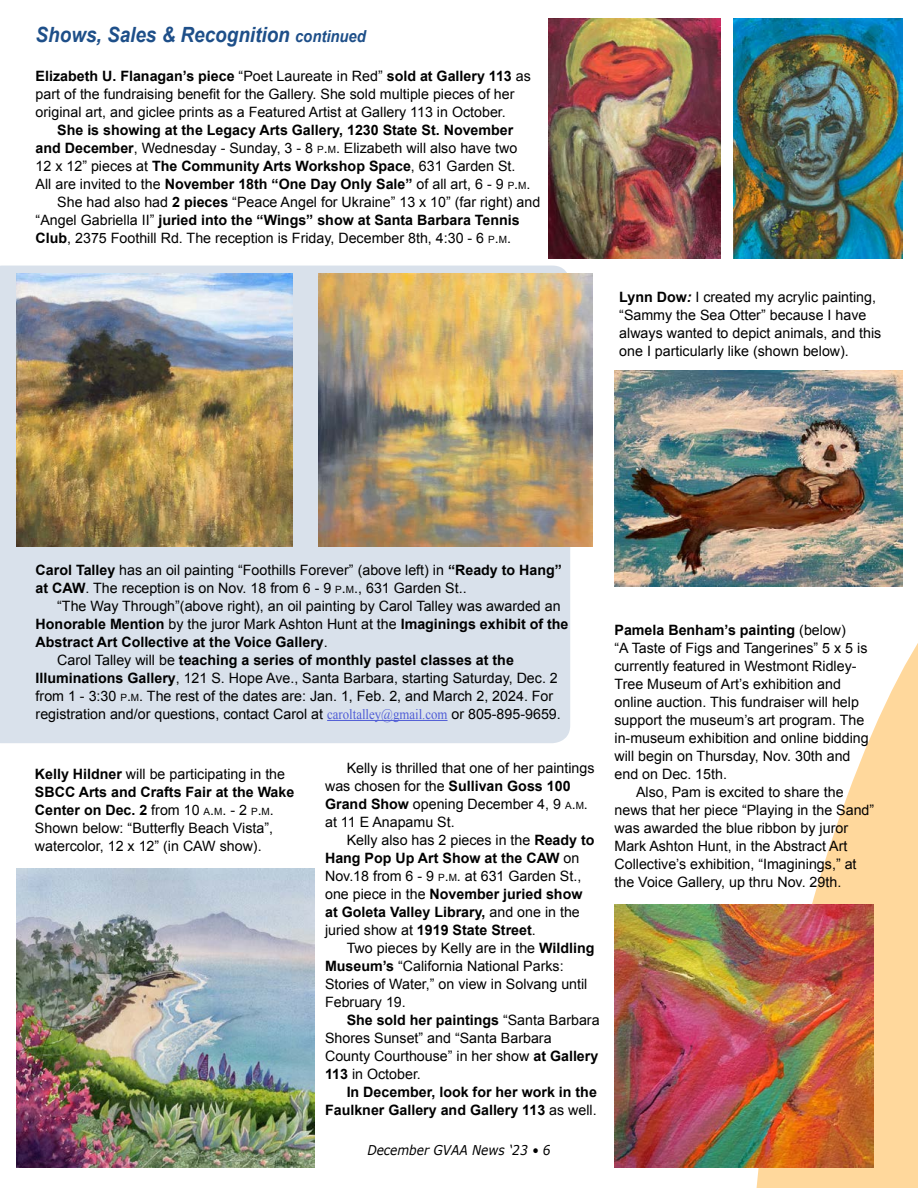
<style>
.page{position:relative;width:918px;height:1188px;background:#fff}
.page>*{position:absolute;margin:0;border:0;box-sizing:border-box;transform-origin:0 0}
.t1{font:italic 700 21px "Arial";color:#1e4f89;scale:.9 1}
.t2{font:14.25px/18px "Arial";color:#000}
.t3{font:700 14.25px/18px "Arial";color:#000;text-align:right}
.t4{font:italic 13.5px "Verdana";color:#000;scale:.9 1}
.s1{font-size:16.5px}
.s2{font-weight:700}
.s3{font-size:10.05px}
.s4{font-style:inherit}
.s5{font-weight:400}
.s6{font-weight:700;font-style:italic}
.s7{font-family:"Times New Roman";color:#4f5cd6}
</style>
<div class="page">
<div style="left:0;top:266px;width:570px;height:477px;background:#d9e1eb"></div>
<hr style="left:327px;top:720px;width:121px;height:1px;background:#4f5cd6">
<svg style="left:738px;top:566px;width:180px;height:622px"></svg>
<img style="left:615px;top:370px;width:287px;height:216px">
<img style="left:549px;top:19px;width:171px;height:240px">
<img style="left:733px;top:18px;width:169px;height:241px">
<img style="left:16px;top:869px;width:299px;height:298px">
<img style="left:16px;top:273px;width:276px;height:273px">
<img style="left:318px;top:273px;width:275px;height:273px">
<img style="left:615px;top:905px;width:259px;height:262px">
<h1 class="t1" style="left:36px;top:21px;width:369px">Shows, Sales &amp; Recognition <span class="s1">continued</span></h1>
<p class="t2" style="left:36px;top:68px;width:497px"><span class="s2">Elizabeth U. Flanagan’s piece</span> “Poet Laureate in Red” <span class="s2">sold at Gallery 113</span> as part of the fundraising benefit for the Gallery. She sold multiple pieces of her original art, and giclee prints as a Featured Artist at Gallery 113 in October.</p>
<p class="t3" style="left:57px;top:122px;width:458px">She is showing at the Legacy Arts Gallery, 1230 State St. November</p>
<p class="t2" style="left:36px;top:140px;width:483px"><span class="s2">and December</span>, Wednesday - Sunday, 3 - 8 <span class="s3">P</span><span class="s4">.</span><span class="s3">M</span>. Elizabeth will also have two</p>
<p class="t3" style="left:36px;top:158px;width:481px"><span class="s5">12 x 12” pieces at</span> The Community Arts Workshop Space<span class="s5">, 631 Garden St.</span></p>
<p class="t2" style="left:36px;top:176px;width:496px">All are invited to the <span class="s2">November 18th “One Day Only Sale”</span> of all art, 6 - 9 <span class="s3">P</span><span class="s4">.</span><span class="s3">M</span>.</p>
<p class="t2" style="left:57px;top:194px;width:485px">She had also had <span class="s2">2 pieces</span> “Peace Angel for Ukraine” 13 x 10” (far right) and</p>
<p class="t3" style="left:36px;top:212px;width:486px"><span class="s5">“Angel Gabriella II”</span> juried into the “Wings” show at Santa Barbara Tennis</p>
<p class="t2" style="left:36px;top:230px;width:477px"><span class="s2">Club</span>, 2375 Foothill Rd. The reception is Friday, December 8th, 4:30 - 6 <span class="s3">P</span><span class="s4">.</span><span class="s3">M</span>.</p>
<p class="t2" style="left:619px;top:288px;width:264px"><span class="s2">Lynn Dow</span><span class="s6">:</span> I created my acrylic painting, “Sammy the Sea Otter” because I have always wanted to depict animals, and this one I particularly like (shown below).</p>
<p class="t2" style="left:36px;top:561px;width:528px"><span class="s2">Carol Talley</span> has an oil painting “Foothills Forever” (above left) in <span class="s2">“Ready to Hang” at CAW</span>. The reception is on Nov. 18 from 6 - 9 <span class="s3">P</span><span class="s4">.</span><span class="s3">M</span>., 631 Garden St..</p>
<p class="t2" style="left:57px;top:597px;width:505px">“The Way Through”(above right), an oil painting by Carol Talley was awarded an</p>
<p class="t3" style="left:36px;top:615px;width:534px">Honorable Mention <span class="s5">by the juror Mark Ashton Hunt at the</span> Imaginings exhibit of the</p>
<p class="t3" style="left:36px;top:633px;width:294px">Abstract Art Collective at the Voice Gallery<span class="s5">.</span></p>
<p class="t3" style="left:57px;top:651px;width:458px"><span class="s5">Carol Talley will be</span> teaching a series of monthly pastel classes at the</p>
<p class="t2" style="left:36px;top:669px;width:524px"><span class="s2">Illuminations Gallery</span>, 121 S. Hope Ave., Santa Barbara, starting Saturday, Dec. 2</p>
<p class="t2" style="left:36px;top:687px;width:519px">from 1 - 3:30 <span class="s3">P</span><span class="s4">.</span><span class="s3">M</span>. The rest of the dates are: Jan. 1, Feb. 2, and March 2, 2024. For</p>
<p class="t2" style="left:36px;top:705px;width:527px">registration and/or questions, contact Carol at <span class="s7">caroltalley@gmail.com</span> or 805-895-9659.</p>
<p class="t2" style="left:35px;top:765px;width:261px"><span class="s2">Kelly Hildner</span> will be participating in the <span class="s2">SBCC Arts and Crafts Fair at the Wake Center on Dec. 2</span> from 10 <span class="s3">A</span><span class="s4">.</span><span class="s3">M</span><span class="s4">.</span> - 2 <span class="s3">P</span><span class="s4">.</span><span class="s3">M</span>.<br>Shown below: “Butterfly Beach Vista”, watercolor, 12 x 12” (in CAW show).</p>
<p class="t2" style="left:325px;top:760px;width:271px;text-indent:22px">Kelly is thrilled that one of her paintings was chosen for the <span class="s2">Sullivan Goss 100<br>Grand Show</span> opening December 4, 9 <span class="s3">A</span><span class="s4">.</span><span class="s3">M</span><span class="s4">. </span>at 11 E Anapamu St.</p>
<p class="t2" style="left:325px;top:832px;width:271px;text-indent:22px">Kelly also has 2 pieces in the <span class="s2">Ready to Hang Pop Up Art Show at the CAW</span> on Nov.18 from 6 - 9 <span class="s3">P</span><span class="s4">.</span><span class="s3">M</span><span class="s4">.</span> at 631 Garden St., one piece in the <span class="s2">November juried show at Goleta Valley Library,</span> and one in the juried show at <span class="s2">1919 State Street</span>.</p>
<p class="t2" style="left:325px;top:940px;width:271px;text-indent:22px">Two pieces by Kelly are in the <span class="s2">Wildling Museum’s</span> “California National Parks:<br>Stories of Water,” on view in Solvang until February 19.</p>
<p class="t2" style="left:325px;top:1012px;width:276px;text-indent:22px"><span class="s2">She sold her paintings</span> “Santa Barbara<br>Shores Sunset” and “Santa Barbara<br>County Courthouse” in her show <span class="s2">at Gallery<br>113</span> in October.</p>
<p class="t3" style="left:325px;top:1084px;width:273px">In December, look for her work in the<br>Faulkner Gallery and Gallery 113 <span class="s5">as well.</span></p>
<p class="t4" style="left:367px;top:1142px;width:205px">December GVAA News ‘23 • 6</p>
<p class="t3" style="left:615px;top:621px;width:233px">Pamela Benham’s painting <span class="s5">(below)</span></p>
<p class="t2" style="left:615px;top:639px;width:254px">“A Taste of Figs and Tangerines” 5 x 5 is</p>
<p class="t2" style="left:615px;top:657px;width:244px">currently featured in Westmont Ridley-</p>
<p class="t2" style="left:615px;top:675px;width:228px">Tree Museum of Art’s exhibition and</p>
<p class="t2" style="left:615px;top:693px;width:246px">online auction. This fundraiser will help</p>
<p class="t2" style="left:615px;top:711px;width:251px">support the museum’s art program. The</p>
<p class="t2" style="left:615px;top:729px;width:256px">in-museum exhibition and online bidding</p>
<p class="t2" style="left:615px;top:747px;width:238px">will begin on Thursday, Nov. 30th and</p>
<p class="t2" style="left:615px;top:765px;width:114px">end on Dec. 15th.</p>
<p class="t2" style="left:636px;top:783px;width:209px">Also, Pam is excited to share the</p>
<p class="t2" style="left:615px;top:801px;width:261px">news that her piece “Playing in the Sand”</p>
<p class="t2" style="left:615px;top:819px;width:235px">was awarded the blue ribbon by juror</p>
<p class="t2" style="left:615px;top:837px;width:234px">Mark Ashton Hunt, in the Abstract Art</p>
<p class="t2" style="left:615px;top:855px;width:244px">Collective’s exhibition, “Imaginings,” at</p>
<p class="t2" style="left:615px;top:873px;width:228px">the Voice Gallery, up thru Nov. 29th.</p>
</div>
